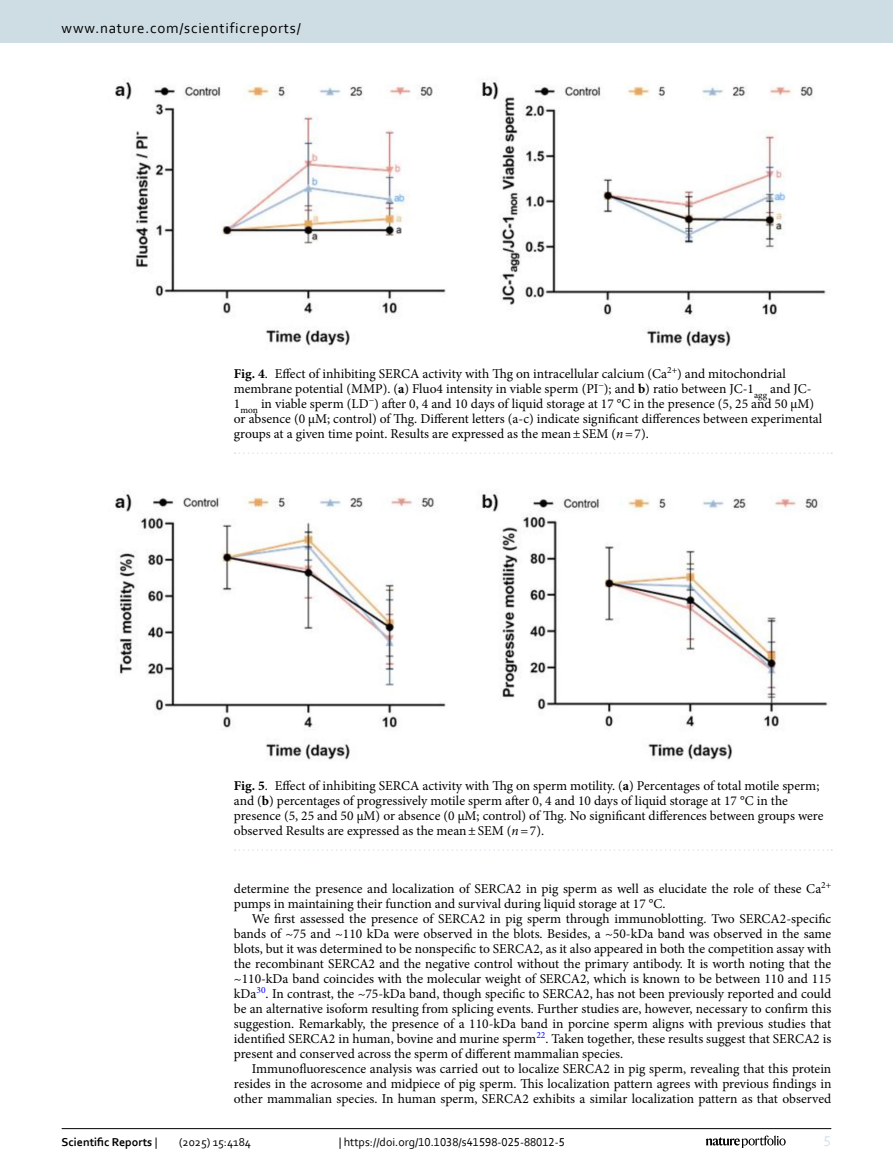
<style>
.page{position:relative;width:893px;height:1174px;background:#fff}
.page>*{position:absolute;margin:0;border:0;box-sizing:border-box;transform-origin:0 0}
.t1{font:15px "Corbel";letter-spacing:.05em;color:#000}
.t2{font:15px "Corbel";color:#d9e4eb}
.Body_Text_Indent{font:13.5px/15px "Minion Pro";color:#000;text-align:justify}
.Figure_Caption{font:13.5px/15px "Minion Pro";color:#000}
.Body_Text{font:13.5px/15px "Minion Pro";color:#000}
.t3{font:12px "Corbel";color:#000}
.t4{font:700 12px "Corbel";color:#000}
.s1{font-weight:700}
.s2{font-style:italic}
.s3{font-weight:400}
</style>
<div class="page">
<img style="left:115px;top:491px;width:713px;height:269px">
<svg style="left:235px;top:849px;width:597px;height:2px"></svg>
<img style="left:115px;top:79px;width:711px;height:270px">
<svg style="left:235px;top:452px;width:597px;height:2px"></svg>
<hr style="left:62px;top:1128px;width:769px;height:1px;background:#000">
<svg style="left:706px;top:1135px;width:80px;height:12px"></svg>
<div style="left:0;top:0;width:893px;height:43px;background:#cedde4"></div>
<p class="t1" style="left:62px;top:18px;width:241px">www.nature.com/scientificreports/</p>
<p class="Figure_Caption" style="left:234px;top:366px;width:590px"><span class="s1">Fig. 4</span>. Effect of inhibiting SERCA activity with Thg on intracellular calcium (Ca<sup>2+</sup>) and mitochondrial membrane potential (MMP). (<span class="s1">a</span>) Fluo4 intensity in viable sperm (PI<sup>−</sup>); and <span class="s1">b</span>) ratio between JC-1<sub>agg</sub> and JC-1<sub>mon</sub> in viable sperm (LD<sup>−</sup>) after 0, 4 and 10 days of liquid storage at 17 °C in the presence (5, 25 and 50 µM) or absence (0 µM; control) of Thg. Different letters (a-c) indicate significant differences between experimental groups at a given time point. Results are expressed as the mean±SEM (<span class="s2">n</span>=7).</p>
<p class="Figure_Caption" style="left:234px;top:778px;width:591px"><span class="s1">Fig. 5</span>. Effect of inhibiting SERCA activity with Thg on sperm motility. (<span class="s1">a</span>) Percentages of total motile sperm; and (<span class="s1">b</span>) percentages of progressively motile sperm after 0, 4 and 10 days of liquid storage at 17 °C in the presence (5, 25 and 50 µM) or absence (0 µM; control) of Thg. No significant differences between groups were observed Results are expressed as the mean±SEM (<span class="s2">n</span>=7).</p>
<p class="Body_Text" style="left:234px;top:881px;width:599px">determine the presence and localization of SERCA2 in pig sperm as well as elucidate the role of these Ca<sup>2+ </sup>pumps in maintaining their function and survival during liquid storage at 17 °C.</p>
<p class="Body_Text_Indent" style="left:234px;top:911px;width:599px;text-indent:18px">We first assessed the presence of SERCA2 in pig sperm through immunoblotting. Two SERCA2-specific bands of ~75 and ~110 kDa were observed in the blots. Besides, a ~50-kDa band was observed in the same blots, but it was determined to be nonspecific to SERCA2, as it also appeared in both the competition assay with the recombinant SERCA2 and the negative control without the primary antibody. It is worth noting that the ~110-kDa band coincides with the molecular weight of SERCA2, which is known to be between 110 and 115 kDa<sup>30</sup>. In contrast, the ~75-kDa band, though specific to SERCA2, has not been previously reported and could be an alternative isoform resulting from splicing events. Further studies are, however, necessary to confirm this suggestion. Remarkably, the presence of a 110-kDa band in porcine sperm aligns with previous studies that identified SERCA2 in human, bovine and murine sperm<sup>22</sup>. Taken together, these results suggest that SERCA2 is present and conserved across the sperm of different mammalian species.</p>
<p class="Body_Text_Indent" style="left:234px;top:1061px;width:599px;text-indent:18px">Immunofluorescence analysis was carried out to localize SERCA2 in pig sperm, revealing that this protein resides in the acrosome and midpiece of pig sperm. This localization pattern agrees with previous findings in other mammalian species. In human sperm, SERCA2 exhibits a similar localization pattern as that observed</p>
<p class="t4" style="left:62px;top:1134px;width:97px">Scientific Reports <span class="s3">|</span></p>
<p class="t3" style="left:179px;top:1134px;width:74px">(2025) 15:4184</p>
<p class="t3" style="left:339px;top:1134px;width:228px">| https://doi.org/10.1038/s41598-025-88012-5</p>
<p class="t2" style="left:824px;top:1132px;width:9px">5</p>
</div>
